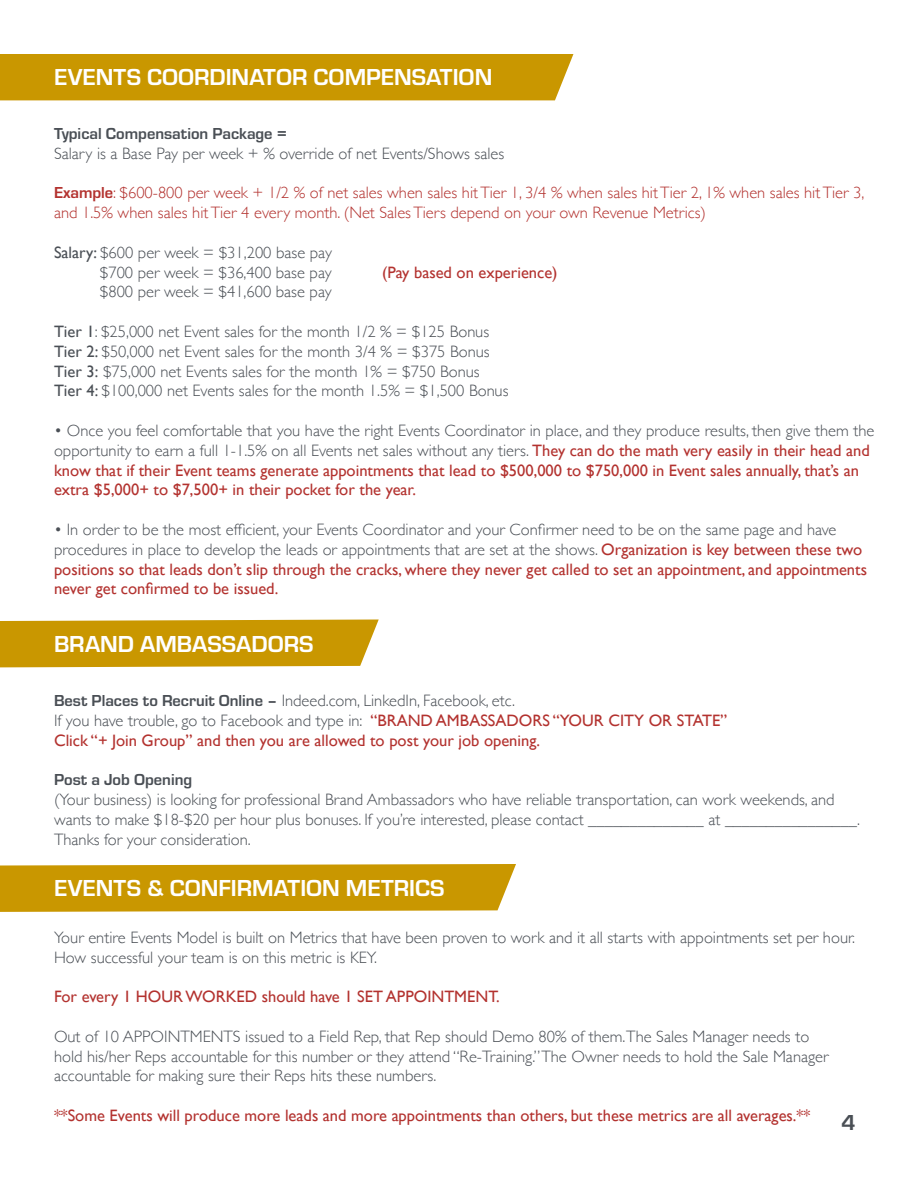
<style>
.page{position:relative;width:918px;height:1188px;background:#fff}
.page>*{position:absolute;margin:0;border:0;box-sizing:border-box;transform-origin:0 0}
.t1{font:700 24px "Eurostile";color:#fff}
.t2{font:700 22.5px "Eurostile";color:#4a4f55}
.t3{font:300 16.5px/19.8px "Gill Sans";color:#4a4f55}
.t4{font:16.5px/19.8px "Gill Sans";color:#b3322f}
.t5{font:300 16.5px/19.8px "Gill Sans";color:#b3322f}
.t6{font:700 16.5px "Eurostile";color:#4a4f55}
.s1{font-family:"Eurostile";font-weight:700}
.s2{font-weight:400}
.s3{font-weight:300;color:#4a4f55}
.s4{font-weight:400;color:#b3322f}
.s5{font-family:"Eurostile";font-weight:700;color:#4a4f55}
</style>
<div class="page">
<div style="left:0;top:54px;width:573px;height:46px;background:#c99700"></div>
<div style="left:0;top:620px;width:379px;height:47px;background:#c99700"></div>
<div style="left:0;top:864px;width:516px;height:48px;background:#c99700"></div>
<h1 class="t1" style="left:54px;top:60px;width:440px">EVENTS COORDINATOR COMPENSATION</h1>
<p class="t6" style="left:54px;top:122px;width:235px">Typical Compensation Package =</p>
<p class="t3" style="left:54px;top:143px;width:452px">Salary is a Base Pay per week + % override of net Events/Shows sales</p>
<p class="t5" style="left:54px;top:182px;width:812px"><span class="s1">Example</span>: $600-800 per week + 1/2 % of net sales when sales hit Tier 1, 3/4 % when sales hit Tier 2, 1% when sales hit Tier 3, and 1.5% when sales hit Tier 4 every month. (Net Sales Tiers depend on your own Revenue Metrics)</p>
<p class="t3" style="left:54px;top:242px;width:279px;text-align:right"><span class="s2">Salary:</span> $600 per week = $31,200 base pay $700 per week = $36,400 base pay</p>
<p class="t4" style="left:382px;top:262px;width:177px">(Pay based on experience)</p>
<p class="t3" style="left:100px;top:281px;width:233px">$800 per week = $41,600 base pay</p>
<p class="t3" style="left:54px;top:321px;width:456px"><span class="s2">Tier 1</span>: $25,000 net Event sales for the month 1/2 % = $125 Bonus <span class="s2">Tier 2:</span> $50,000 net Event sales for the month 3/4 % = $375 Bonus <span class="s2">Tier 3:</span> $75,000 net Events sales for the month 1% = $750 Bonus <span class="s2">Tier 4:</span> $100,000 net Events sales for the month 1.5% = $1,500 Bonus</p>
<p class="t4" style="left:54px;top:420px;width:822px"><span class="s3">• Once you feel comfortable that you have the right Events Coordinator in place, and they produce results, then give them the opportunity to earn a full 1-1.5% on all Events net sales without any tiers.</span> They can do the math very easily in their head and know that if their Event teams generate appointments that lead to $500,000 to $750,000 in Event sales annually, that’s an extra $5,000+ to $7,500+ in their pocket for the year.</p>
<p class="t3" style="left:54px;top:519px;width:815px">• In order to be the most efficient, your Events Coordinator and your Confirmer need to be on the same page and have procedures in place to develop the leads or appointments that are set at the shows. <span class="s4">Organization is key between these two positions so that leads don’t slip through the cracks, where they never get called to set an appointment, and appointments never get confirmed to be issued.</span></p>
<h1 class="t1" style="left:54px;top:627px;width:261px">BRAND AMBASSADORS</h1>
<p class="t4" style="left:54px;top:690px;width:675px"><span class="s5">Best Places to Recruit Online –</span> <span class="s3">Indeed.com, LinkedIn, Facebook, etc.<br>If you have trouble, go to Facebook and type in:</span> “BRAND AMBASSADORS “YOUR CITY OR STATE”<br>Click “+ Join Group” and then you are allowed to post your job opening.</p>
<p class="t6" style="left:54px;top:768px;width:140px">Post a Job Opening</p>
<p class="t3" style="left:54px;top:789px;width:807px">(Your business) is looking for professional Brand Ambassadors who have reliable transportation, can work weekends, and wants to make $18-$20 per hour plus bonuses. If you’re interested, please contact ______________ at ________________.<br>Thanks for your consideration.</p>
<h1 class="t1" style="left:54px;top:871px;width:392px">EVENTS &amp; CONFIRMATION METRICS</h1>
<p class="t3" style="left:54px;top:927px;width:803px">Your entire Events Model is built on Metrics that have been proven to work and it all starts with appointments set per hour.<br>How successful your team is on this metric is KEY.</p>
<p class="t4" style="left:54px;top:986px;width:447px">For every 1 HOUR WORKED should have 1 SET APPOINTMENT.</p>
<p class="t3" style="left:54px;top:1026px;width:776px">Out of 10 APPOINTMENTS issued to a Field Rep, that Rep should Demo 80% of them.The Sales Manager needs to hold his/her Reps accountable for this number or they attend “Re-Training.” The Owner needs to hold the Sale Manager accountable for making sure their Reps hits these numbers.</p>
<p class="t4" style="left:54px;top:1105px;width:758px">**Some Events will produce more leads and more appointments than others, but these metrics are all averages.**</p>
<h2 class="t2" style="left:842px;top:1106px;width:16px">4</h2>
</div>
